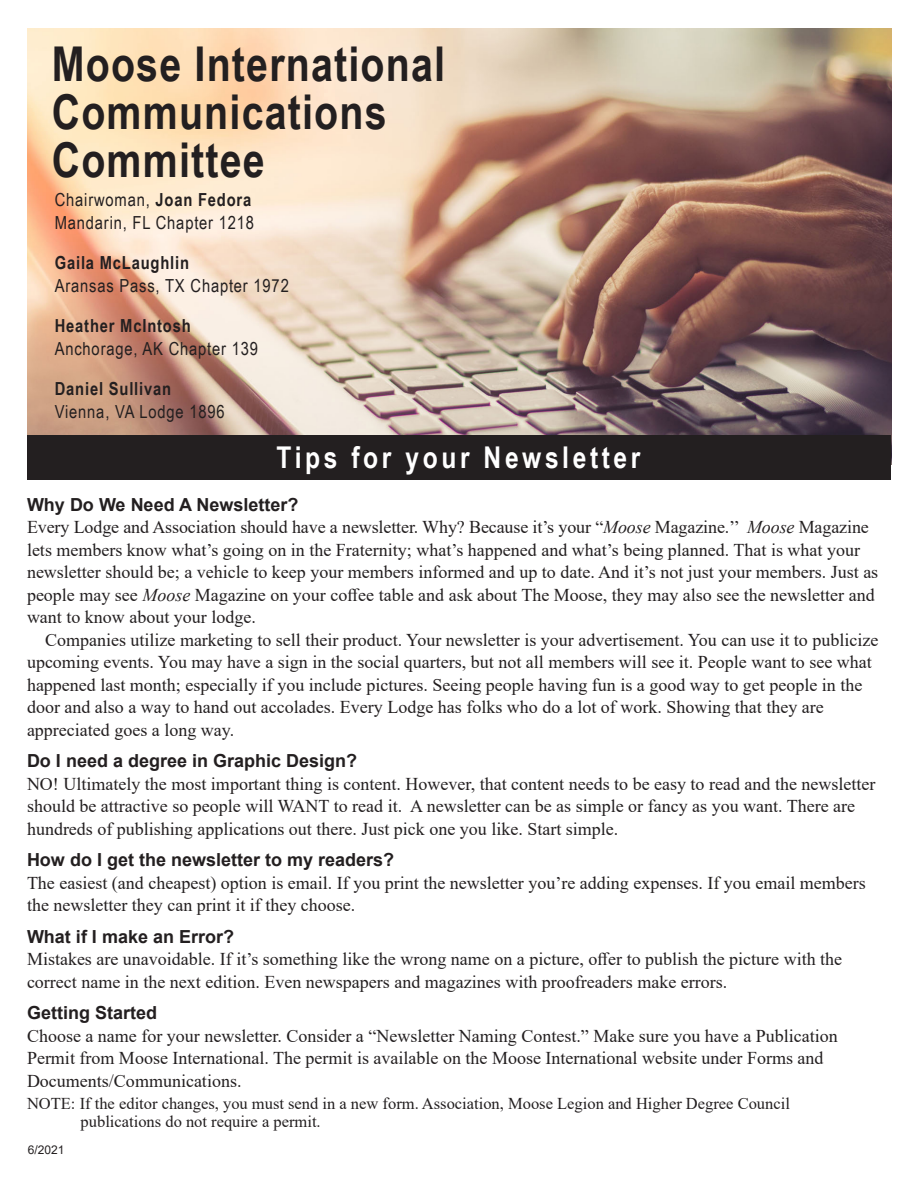
<style>
.page{position:relative;width:918px;height:1188px;background:#fff}
.page>*{position:absolute;margin:0;border:0;box-sizing:border-box;transform-origin:0 0}
.t1{font:700 48px/48px "Arial Narrow";letter-spacing:.025em;color:#231f20}
.t2{font:700 30px "Arial Narrow";letter-spacing:.12em;color:#fff}
.t3{font:18px/22.5px "Times New Roman";color:#231f20}
.t4{font:18px/22.5px "Arial Narrow";letter-spacing:.045em;color:#231f20}
.t5{font:700 18px "Arial";color:#231f20}
.t6{font:700 18px "Arial Narrow";letter-spacing:.045em;color:#231f20}
.t7{font:16.5px/18px "Times New Roman";color:#231f20}
.t8{font:12px "Arial";color:#231f20}
.s1{font-weight:700}
.s2{font-style:italic}
</style>
<div class="page">
<img style="left:27px;top:28px;width:864px;height:407px">
<div style="left:27px;top:435px;width:864px;height:44px;background:#231f20"></div>
<p class="t1" style="left:52px;top:37px;width:395px">Moose International<br>Communications<br>Committee</p>
<p class="t4" style="left:55px;top:188px;width:201px">Chairwoman, <span class="s1">Joan Fedora<br></span>Mandarin, FL Chapter 1218</p>
<p class="t4" style="left:55px;top:251px;width:236px"><span class="s1">Gaila McLaughlin<br></span>Aransas Pass, TX Chapter 1972</p>
<p class="t4" style="left:55px;top:314px;width:205px"><span class="s1">Heather McIntosh<br></span>Anchorage, AK Chapter 139</p>
<p class="t6" style="left:55px;top:375px;width:118px">Daniel Sullivan</p>
<p class="t4" style="left:55px;top:399px;width:171px">Vienna, VA Lodge 1896</p>
<p class="t2" style="left:276px;top:435px;width:365px">Tips for your Newsletter</p>
<p class="t5" style="left:27px;top:492px;width:273px">Why Do We Need A Newsletter?</p>
<p class="t3" style="left:27px;top:516px;width:853px">Every Lodge and Association should have a newsletter. Why? Because it’s your “<span class="s2">Moose</span> Magazine.’’ <span class="s2">Moose</span> Magazine lets members know what’s going on in the Fraternity; what’s happened and what’s being planned. That is what your newsletter should be; a vehicle to keep your members informed and up to date. And it’s not just your members. Just as people may see <span class="s2">Moose</span> Magazine on your coffee table and ask about The Moose, they may also see the newsletter and want to know about your lodge.</p>
<p class="t3" style="left:27px;top:628px;width:853px;text-indent:18px">Companies utilize marketing to sell their product. Your newsletter is your advertisement. You can use it to publicize upcoming events. You may have a sign in the social quarters, but not all members will see it. People want to see what happened last month; especially if you include pictures. Seeing people having fun is a good way to get people in the door and also a way to hand out accolades. Every Lodge has folks who do a lot of work. Showing that they are appreciated goes a long way.</p>
<p class="t5" style="left:27px;top:748px;width:332px">Do I need a degree in Graphic Design?</p>
<p class="t3" style="left:27px;top:772px;width:850px">NO! Ultimately the most important thing is content. However, that content needs to be easy to read and the newsletter should be attractive so people will WANT to read it. A newsletter can be as simple or fancy as you want. There are hundreds of publishing applications out there. Just pick one you like. Start simple.</p>
<p class="t5" style="left:27px;top:847px;width:369px">How do I get the newsletter to my readers?</p>
<p class="t3" style="left:27px;top:871px;width:840px">The easiest (and cheapest) option is email. If you print the newsletter you’re adding expenses. If you email members the newsletter they can print it if they choose.</p>
<p class="t5" style="left:27px;top:924px;width:209px">What if I make an Error?</p>
<p class="t3" style="left:27px;top:948px;width:817px">Mistakes are unavoidable. If it’s something like the wrong name on a picture, offer to publish the picture with the correct name in the next edition. Even newspapers and magazines with proofreaders make errors.</p>
<p class="t5" style="left:27px;top:1000px;width:132px">Getting Started</p>
<p class="t3" style="left:27px;top:1024px;width:812px">Choose a name for your newsletter. Consider a “Newsletter Naming Contest.” Make sure you have a Publication<br>Permit from Moose International. The permit is available on the Moose International website under Forms and<br>Documents/Communications.</p>
<p class="t7" style="left:81px;top:1094px;width:711px;text-indent:-54px">NOTE: If the editor changes, you must send in a new form. Association, Moose Legion and Higher Degree Council publications do not require a permit.</p>
<p class="t8" style="left:28px;top:1141px;width:38px">6/2021</p>
</div>
